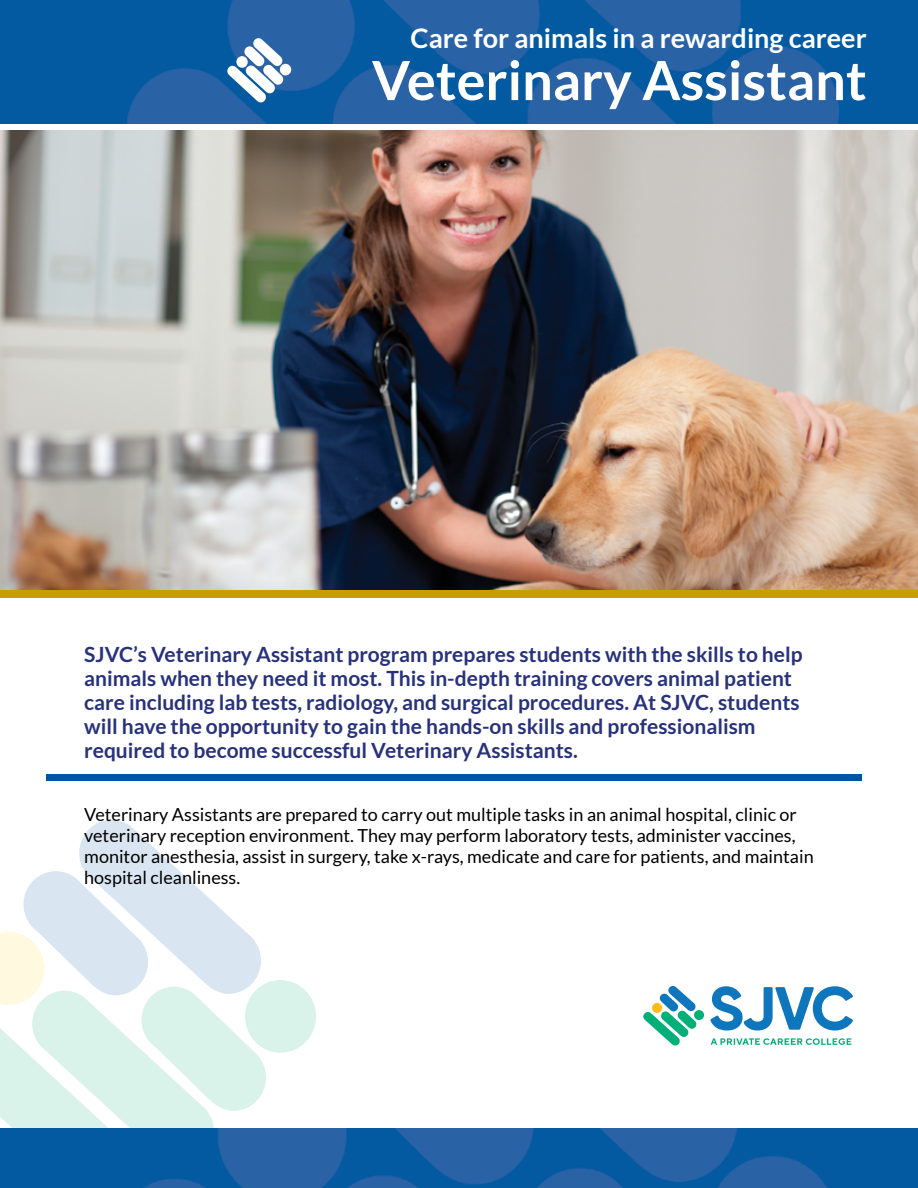
<style>
.page{position:relative;width:918px;height:1188px;background:#fff}
.page>*{position:absolute;margin:0;border:0;box-sizing:border-box;transform-origin:0 0}
.t1{font:700 54px "Lato";color:#fff}
.t2{font:700 27px "Lato";color:#fff}
.t3{font:700 21px/24px "Lato";color:#27327b}
.t4{font:18px/21px "Lato";color:#000}
</style>
<div class="page">
<svg style="left:0;top:820px;width:266px;height:308px"></svg>
<div style="left:245px;top:980px;width:71px;height:73px;background:#d9f2ea;border-radius:50%"></div>
<img style="left:0;top:131px;width:918px;height:460px">
<img style="left:0;top:1128px;width:918px;height:60px">
<div style="left:0;top:591px;width:918px;height:7px;background:#c4a006"></div>
<img style="left:0;top:0;width:918px;height:123px">
<svg style="left:227px;top:38px;width:56px;height:64px"></svg>
<div style="left:236px;top:56px;width:12px;height:12px;background:#fff;border-radius:50%"></div>
<div style="left:280px;top:64px;width:11px;height:11px;background:#fff;border-radius:50%"></div>
<div style="left:46px;top:774px;width:816px;height:7px;background:#0054a4"></div>
<svg style="left:711px;top:1038px;width:140px;height:7px"></svg>
<svg style="left:710px;top:986px;width:143px;height:45px"></svg>
<svg style="left:643px;top:986px;width:61px;height:60px"></svg>
<p class="t2" style="left:411px;top:23px;width:458px">Care for animals in a rewarding career</p>
<p class="t1" style="left:372px;top:50px;width:496px">Veterinary Assistant</p>
<p class="t3" style="left:84px;top:642px;width:720px">SJVC’s Veterinary Assistant program prepares students with the skills to help animals when they need it most. This in-depth training covers animal patient care including lab tests, radiology, and surgical procedures. At SJVC, students will have the opportunity to gain the hands-on skills and professionalism required to become successful Veterinary Assistants.</p>
<p class="t4" style="left:84px;top:804px;width:731px">Veterinary Assistants are prepared to carry out multiple tasks in an animal hospital, clinic or veterinary reception environment. They may perform laboratory tests, administer vaccines, monitor anesthesia, assist in surgery, take x-rays, medicate and care for patients, and maintain hospital cleanliness.</p>
</div>
